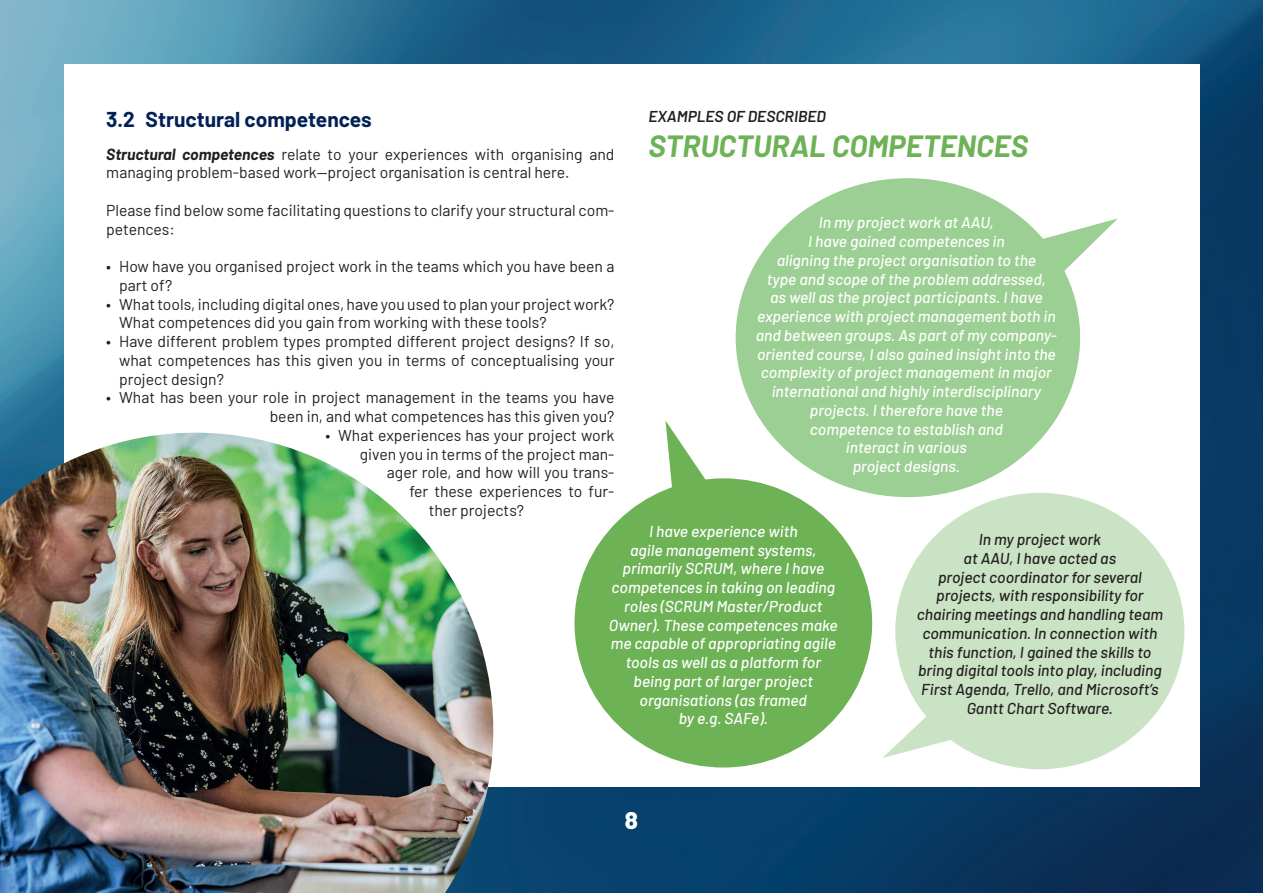
<style>
.page{position:relative;width:1263px;height:893px;background:#fff}
.page>*{position:absolute;margin:0;border:0;box-sizing:border-box;transform-origin:0 0}
.t1{font:italic 700 30px "Barlow";color:#6db255}
.t2{font:800 24px "Barlow";color:#fff}
.t3{font:700 21px "Barlow";color:#002156}
.t4{font:15.75px/18.8px "Barlow";color:#231f20}
.t5{font:italic 500 15.75px/18.8px "Barlow";color:#fff;text-align:center}
.t6{font:italic 500 15.75px/18.8px "Barlow";color:#231f20;text-align:center}
.t7{font:italic 600 15.75px "Barlow";color:#231f20}
.s1{font-weight:700;font-style:italic}
</style>
<div class="page">
<img style="left:0;top:0;width:1263px;height:893px">
<div style="left:64px;top:64px;width:1135px;height:723px;background:#fff"></div>
<svg style="left:665px;top:421px;width:40px;height:66px"></svg>
<div style="left:574px;top:478px;width:298px;height:289px;background:#6db255;border-radius:50%"></div>
<svg style="left:883px;top:713px;width:69px;height:45px"></svg>
<div style="left:895px;top:493px;width:289px;height:276px;background:#c9e3c4;border-radius:50%"></div>
<svg style="left:1037px;top:218px;width:81px;height:58px"></svg>
<div style="left:736px;top:178px;width:344px;height:319px;background:#9ccf93;border-radius:50%"></div>
<img style="left:0;top:433px;width:493px;height:460px">
<h3 class="t3" style="left:106px;top:104px;width:267px">3.2 Structural competences</h3>
<p class="t4" style="left:106px;top:143px;width:510px"><span class="s1">Structural competences</span> relate to your experiences with organising and managing problem-based work—project organisation is central here.</p>
<p class="t4" style="left:106px;top:200px;width:510px">Please find below some facilitating questions to clarify your structural com&shy;petences:</p>
<p class="t4" style="left:119px;top:256px;width:497px;text-indent:-13px">• How have you organised project work in the teams which you have been a part of?</p>
<p class="t4" style="left:119px;top:293px;width:497px;text-indent:-13px">• What tools, including digital ones, have you used to plan your project work?<br>What competences did you gain from working with these tools?</p>
<p class="t4" style="left:119px;top:331px;width:497px;text-align:justify;text-indent:-13px">• Have different problem types prompted different project designs? If so, what competences has this given you in terms of conceptualising your project design?</p>
<p class="t4" style="left:106px;top:387px;width:510px;text-align:right">• What has been your role in project management in the teams you have been in, and what competences has this given you?</p>
<p class="t4" style="left:325px;top:424px;width:291px">• What experiences has your project work</p>
<p class="t4" style="left:360px;top:443px;width:256px">given you in terms of the project man-</p>
<p class="t4" style="left:387px;top:462px;width:229px">ager role, and how will you trans-</p>
<p class="t4" style="left:409px;top:481px;width:207px">fer these experiences to fur-</p>
<p class="t4" style="left:429px;top:499px;width:97px">ther projects?</p>
<p class="t7" style="left:648px;top:105px;width:179px">EXAMPLES OF DESCRIBED</p>
<h1 class="t1" style="left:648px;top:124px;width:381px">STRUCTURAL COMPETENCES</h1>
<p class="t5" style="left:756px;top:212px;width:303px">In my project work at AAU,<br>I have gained competences in<br>aligning the project organisation to the<br>type and scope of the problem addressed,<br>as well as the project participants. I have experience with project management both in and between groups. As part of my company&shy;oriented course, I also gained insight into the complexity of project management in major international and highly interdisciplinary projects. I therefore have the<br>competence to establish and<br>interact in various<br>project designs.</p>
<p class="t5" style="left:609px;top:521px;width:230px">I have experience with<br>agile management systems, primarily SCRUM, where I have competences in taking on leading roles (SCRUM Master/Product<br>Owner). These competences make me capable of appropriating agile tools as well as a platform for being part of larger project organisations (as framed<br>by e.g. SAFe).</p>
<p class="t6" style="left:917px;top:529px;width:248px">In my project work<br>at AAU, I have acted as<br>project coordinator for several projects, with responsibility for chairing meetings and handling team communication. In connection with this function, I gained the skills to bring digital tools into play, including<br>First Agenda, Trello, and Microsoft’s<br>Gantt Chart Software.</p>
<h2 class="t2" style="left:625px;top:803px;width:15px">8</h2>
</div>
